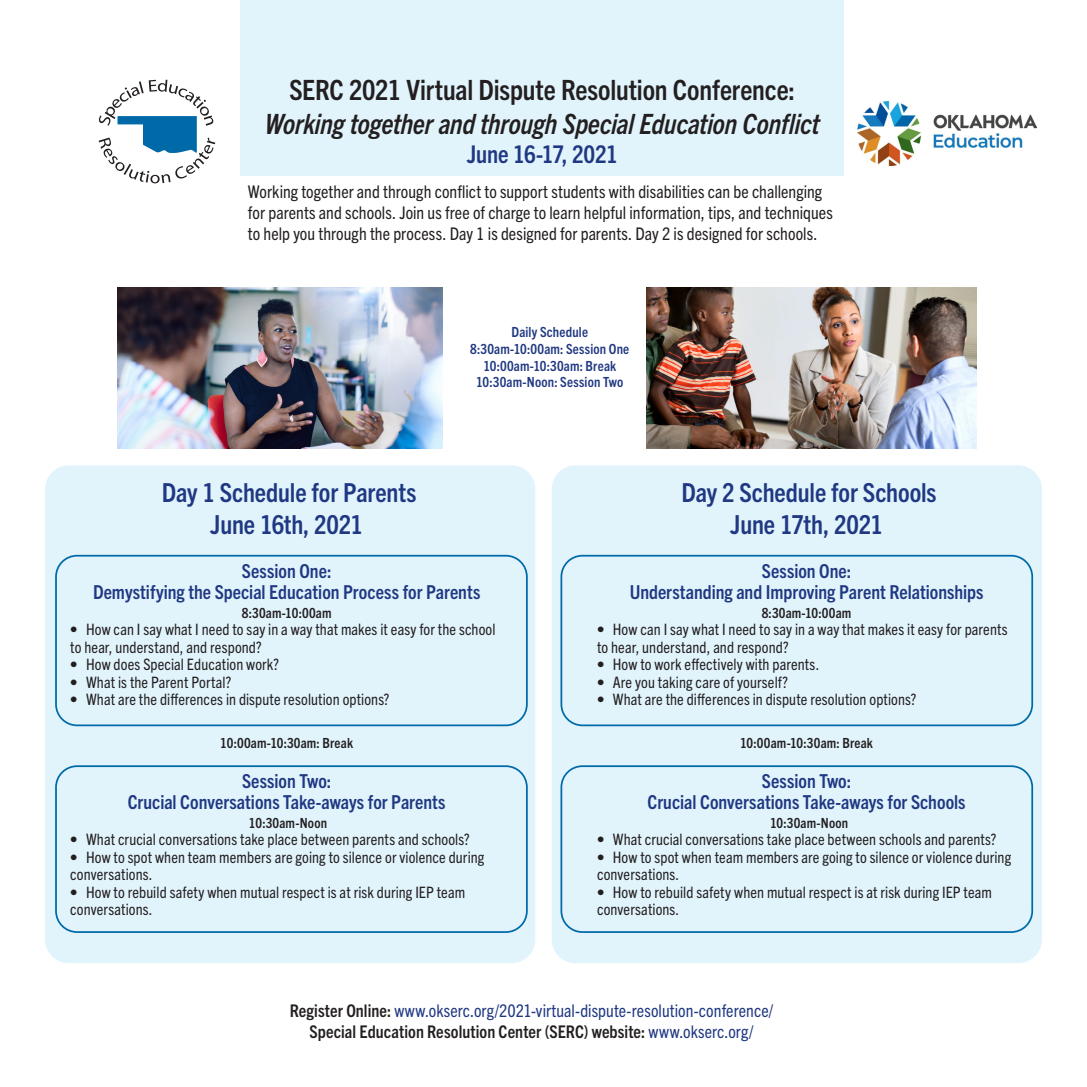
<style>
.page{position:relative;width:1087px;height:1087px;background:#fff}
.page>*{position:absolute;margin:0;border:0;box-sizing:border-box;transform-origin:0 0}
.t1{font:italic 700 condensed 28px "Trade Gothic Next LT Pro";letter-spacing:-.005em;color:#231f20}
.t2{font:700 condensed 28px "Trade Gothic Next LT Pro";letter-spacing:-.005em;color:#231f20}
.t3{font:700 condensed 26.25px "Trade Gothic Next LT Pro";letter-spacing:-.005em;color:#203882}
.t4{font:700 condensed 24.5px "Trade Gothic Next LT Pro";letter-spacing:-.01em;color:#203882}
.subheader{font:700 condensed 19.25px/21.3px "Trade Gothic Next LT Pro";color:#203882;text-align:center}
.t5{font:condensed 17.5px/21px "Trade Gothic Next LT Pro";letter-spacing:.005em;color:#231f20}
.t6{font:condensed 17.5px "Trade Gothic Next LT Pro";letter-spacing:.005em;color:#203882}
.t7{font:700 condensed 17.5px "Trade Gothic Next LT Pro";letter-spacing:.005em;color:#231f20}
.t8{font:condensed 15.75px/17.5px "Trade Gothic Next LT Pro";letter-spacing:.01em;color:#231f20}
.time{font:700 condensed 14px "Trade Gothic Next LT Pro";letter-spacing:.015em;color:#231f20}
.time-2{font:700 condensed 14px "Trade Gothic Next LT Pro";letter-spacing:.01em;color:#203882}
.s1{font-weight:700;color:#231f20}
.s2{font-weight:400;color:#203882}
</style>
<div class="page">
<div style="left:240px;top:0;width:604px;height:175px;background:#e1f4fc"></div>
<svg style="left:99px;top:80px;width:116px;height:103px"></svg>
<div style="left:552px;top:465px;width:490px;height:498px;background:#e1f4fc;border-radius:24px"></div>
<div style="left:560px;top:555px;width:473px;height:171px;border:2px solid #006aa9;border-radius:21px"></div>
<div style="left:45px;top:465px;width:490px;height:498px;background:#e1f4fc;border-radius:24px"></div>
<div style="left:55px;top:555px;width:473px;height:171px;border:2px solid #006aa9;border-radius:21px"></div>
<div style="left:55px;top:765px;width:473px;height:168px;border:2px solid #006aa9;border-radius:21px"></div>
<div style="left:560px;top:765px;width:473px;height:168px;border:2px solid #006aa9;border-radius:21px"></div>
<img style="left:117px;top:288px;width:326px;height:161px">
<img style="left:647px;top:288px;width:329px;height:161px">
<img style="left:857px;top:101px;width:179px;height:64px">
<p class="t2" style="left:289px;top:71px;width:507px">SERC 2021 Virtual Dispute Resolution Conference:</p>
<p class="t1" style="left:265px;top:104px;width:556px">Working together and through Special Education Conflict</p>
<p class="t4" style="left:467px;top:137px;width:153px">June 16-17, 2021</p>
<p class="t5" style="left:248px;top:180px;width:586px">Working together and through conflict to support students with disabilities can be challenging for parents and schools. Join us free of charge to learn helpful information, tips, and techniques to help you through the process. Day 1 is designed for parents. Day 2 is designed for schools.</p>
<p class="time-2" style="left:511px;top:322px;width:78px">Daily Schedule</p>
<p class="time-2" style="left:470px;top:339px;width:160px">8:30am-10:00am: Session One</p>
<p class="time-2" style="left:483px;top:356px;width:134px">10:00am-10:30am: Break</p>
<p class="time-2" style="left:476px;top:373px;width:149px">10:30am-Noon: Session Two</p>
<p class="t3" style="left:162px;top:474px;width:256px">Day 1 Schedule for Parents</p>
<p class="t3" style="left:210px;top:506px;width:154px">June 16th, 2021</p>
<p class="subheader" style="left:93px;top:559px;width:389px">Session One:<br>Demystifying the Special Education Process for Parents</p>
<p class="time" style="left:242px;top:603px;width:91px">8:30am-10:00am</p>
<p class="t8" style="left:70px;top:619px;width:427px">• How can I say what I need to say in a way that makes it easy for the school to hear, understand, and respond?</p>
<p class="t8" style="left:70px;top:654px;width:210px">• How does Special Education work?</p>
<p class="t8" style="left:70px;top:672px;width:163px">• What is the Parent Portal?</p>
<p class="t8" style="left:70px;top:689px;width:321px">• What are the differences in dispute resolution options?</p>
<p class="time" style="left:220px;top:733px;width:134px">10:00am-10:30am: Break</p>
<p class="subheader" style="left:128px;top:769px;width:319px">Session Two:<br>Crucial Conversations Take-aways for Parents</p>
<p class="time" style="left:249px;top:813px;width:80px">10:30am-Noon</p>
<p class="t8" style="left:70px;top:830px;width:401px">• What crucial conversations take place between parents and schools?</p>
<p class="t8" style="left:70px;top:847px;width:416px">• How to spot when team members are going to silence or violence during conversations.</p>
<p class="t8" style="left:70px;top:882px;width:396px">• How to rebuild safety when mutual respect is at risk during IEP team conversations.</p>
<p class="t3" style="left:681px;top:474px;width:257px">Day 2 Schedule for Schools</p>
<p class="t3" style="left:730px;top:506px;width:154px">June 17th, 2021</p>
<p class="subheader" style="left:762px;top:559px;width:91px">Session One:</p>
<p class="subheader" style="left:630px;top:580px;width:355px">Understanding and Improving Parent Relationships</p>
<p class="time" style="left:762px;top:603px;width:91px">8:30am-10:00am</p>
<p class="t8" style="left:597px;top:619px;width:412px">• How can I say what I need to say in a way that makes it easy for parents to hear, understand, and respond?</p>
<p class="t8" style="left:597px;top:654px;width:224px">• How to work effectively with parents.</p>
<p class="t8" style="left:597px;top:672px;width:193px">• Are you taking care of yourself?</p>
<p class="t8" style="left:597px;top:689px;width:321px">• What are the differences in dispute resolution options?</p>
<p class="time" style="left:740px;top:733px;width:134px">10:00am-10:30am: Break</p>
<p class="subheader" style="left:647px;top:769px;width:319px">Session Two:<br>Crucial Conversations Take-aways for Schools</p>
<p class="time" style="left:770px;top:813px;width:80px">10:30am-Noon</p>
<p class="t8" style="left:597px;top:830px;width:401px">• What crucial conversations take place between schools and parents?</p>
<p class="t8" style="left:597px;top:847px;width:416px">• How to spot when team members are going to silence or violence during conversations.</p>
<p class="t8" style="left:597px;top:882px;width:396px">• How to rebuild safety when mutual respect is at risk during IEP team conversations.</p>
<p class="t6" style="left:290px;top:998px;width:485px"><span class="s1">Register Online:</span> www.okserc.org/2021-virtual-dispute-resolution-conference/</p>
<p class="t7" style="left:310px;top:1019px;width:445px">Special Education Resolution Center (SERC) website: <span class="s2">www.okserc.org/</span></p>
</div>
